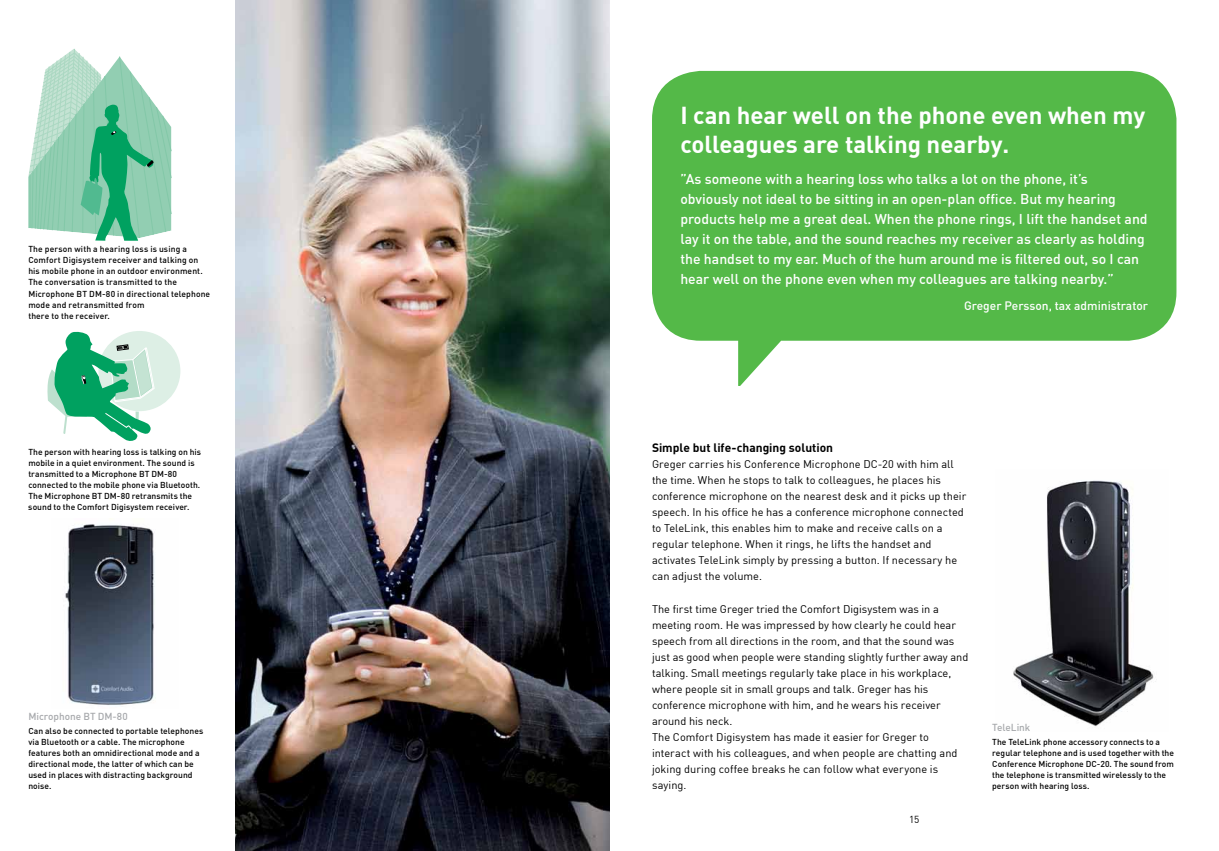
<style>
.page{position:relative;width:1219px;height:851px;background:#fff}
.page>*{position:absolute;margin:0;border:0;box-sizing:border-box;transform-origin:0 0}
.t1{font:700 24px/28.8px "DIN";color:#fff}
.t2{font:500 14px/20px "DIN";color:#fff}
.t3{font:700 12px "DIN";color:#000}
.t4{font:500 12px "DIN";color:#fff}
.t5{font:11px/16px "DIN";color:#000}
.t6{font:500 10px "DIN";color:#a7a9ac}
.t7{font:10px "DIN";color:#000}
.t8{font:500 8.5px/11px "DIN";letter-spacing:.01em;color:#000}
</style>
<div class="page">
<img style="left:65px;top:524px;width:90px;height:181px">
<svg style="left:652px;top:71px;width:524px;height:315px;background:#6dc363"></svg>
<img style="left:1013px;top:480px;width:143px;height:247px">
<svg style="left:28px;top:49px;width:144px;height:192px"></svg>
<div style="left:98px;top:331px;width:82px;height:80px;background:#ddefe5;border-radius:50%"></div>
<svg style="left:47px;top:331px;width:108px;height:110px"></svg>
<img style="left:235px;top:0;width:374px;height:850px">
<p class="t8" style="left:28px;top:243px;width:183px">the person with a hearing loss is using a Comfort Digisystem receiver and talking on his mobile phone in an outdoor environment. the conversation is transmitted to the microphone Bt Dm-80 in directional telephone mode and retransmitted from<br>there to the receiver.</p>
<p class="t8" style="left:28px;top:446px;width:174px">the person with hearing loss is talking on his mobile in a quiet environment. the sound is transmitted to a microphone Bt Dm-80 connected to the mobile phone via Bluetooth. the microphone Bt Dm-80 retransmits the sound to the Comfort Digisystem receiver.</p>
<p class="t6" style="left:28px;top:709px;width:101px">microphone Bt Dm-80</p>
<p class="t8" style="left:28px;top:724px;width:176px">Can also be connected to portable telephones via Bluetooth or a cable. the microphone features both an omnidirectional mode and a directional mode, the latter of which can be used in places with distracting background noise.</p>
<h1 class="t1" style="left:680px;top:99px;width:466px">I can hear well on the phone even when my colleagues are talking nearby.</h1>
<p class="t2" style="left:680px;top:168px;width:469px">”As someone with a hearing loss who talks a lot on the phone, it’s obviously not ideal to be sitting in an open-plan office. But my hearing products help me a great deal. When the phone rings, i lift the handset and lay it on the table, and the sound reaches my receiver as clearly as holding the handset to my ear. much of the hum around me is filtered out, so i can hear well on the phone even when my colleagues are talking nearby.”</p>
<p class="t4" style="left:964px;top:297px;width:185px">greger Persson, tax administrator</p>
<p class="t3" style="left:652px;top:440px;width:183px">Simple but life-changing solution</p>
<p class="t5" style="left:652px;top:456px;width:316px">Greger carries his Conference Microphone DC-20 with him all the time. When he stops to talk to colleagues, he places his conference microphone on the nearest desk and it picks up their speech. In his office he has a conference microphone connected to TeleLink, this enables him to make and receive calls on a regular telephone. When it rings, he lifts the handset and activates TeleLink simply by pressing a button. If necessary he can adjust the volume.</p>
<p class="t5" style="left:652px;top:600px;width:318px">The first time Greger tried the Comfort Digisystem was in a meeting room. He was impressed by how clearly he could hear speech from all directions in the room, and that the sound was just as good when people were standing slightly further away and talking. Small meetings regularly take place in his workplace, where people sit in small groups and talk. Greger has his conference microphone with him, and he wears his receiver around his neck.<br>The Comfort Digisystem has made it easier for Greger to interact with his colleagues, and when people are chatting and joking during coffee breaks he can follow what everyone is saying.</p>
<p class="t7" style="left:909px;top:812px;width:12px">15</p>
<p class="t6" style="left:992px;top:720px;width:40px">teleLink</p>
<p class="t8" style="left:992px;top:735px;width:183px">the teleLink phone accessory connects to a regular telephone and is used together with the Conference microphone DC-20. the sound from the telephone is transmitted wirelessly to the person with hearing loss.</p>
</div>
